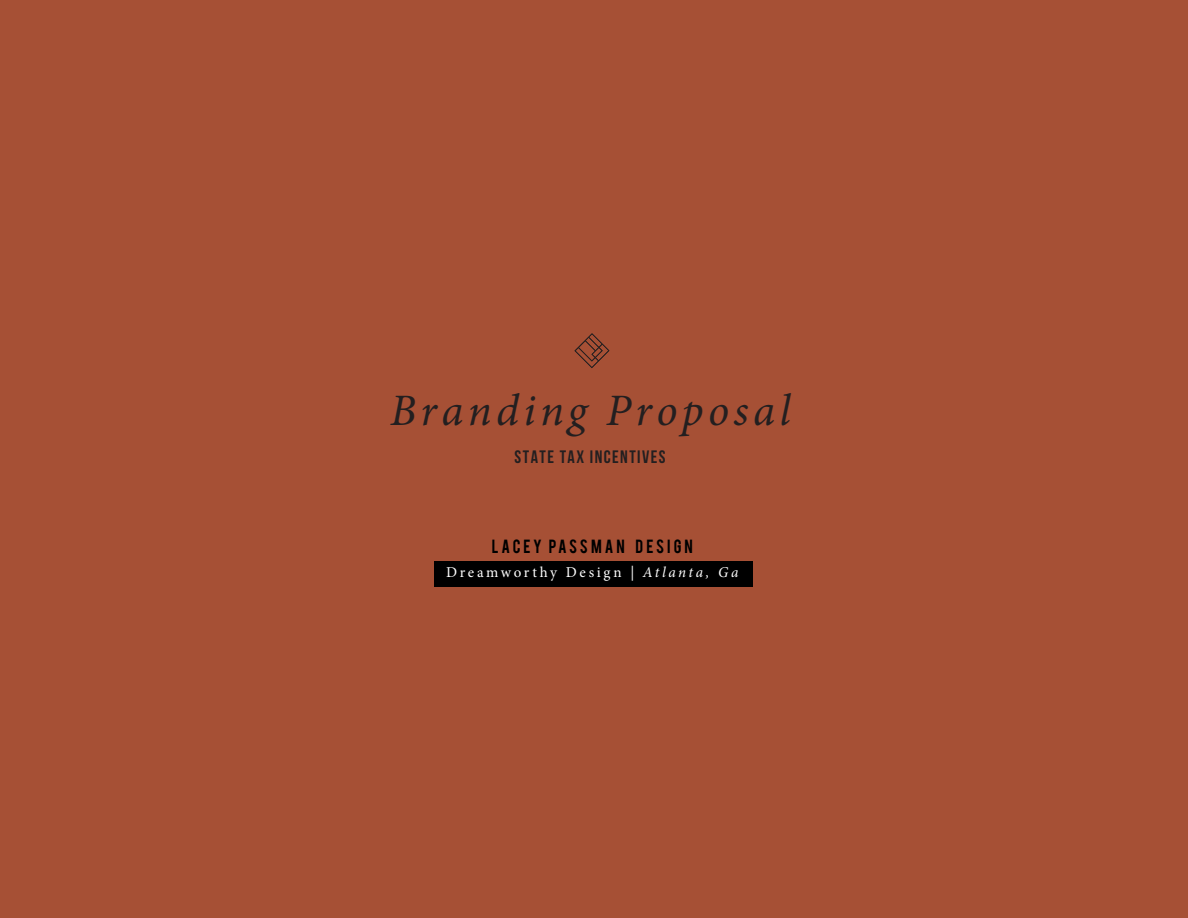
<style>
.page{position:relative;width:1188px;height:918px;background:#a65035}
.page>*{position:absolute;margin:0;border:0;box-sizing:border-box;transform-origin:0 0}
.t1{font:italic 45px "Minion Pro";letter-spacing:.095em;color:#231f20}
.t2{font:18px "Bebas Neue";letter-spacing:.08em;color:#231f20}
.t3{font:15px "Minion Pro";letter-spacing:.18em;color:#fff}
.t4{font:15px "Bebas";letter-spacing:.195em;color:#000}
.s1{font-style:italic}
</style>
<div class="page">
<svg style="left:575px;top:333px;width:34px;height:35px"></svg>
<div style="left:434px;top:561px;width:319px;height:26px;background:#000"></div>
<h1 class="t1" style="left:390px;top:380px;width:402px">Branding Proposal</h1>
<p class="t2" style="left:515px;top:447px;width:153px">STATE TAX INCENTIVES</p>
<p class="t4" style="left:492px;top:535px;width:203px">LACEY PASSMAN DESIGN</p>
<p class="t3" style="left:446px;top:562px;width:294px">Dreamworthy Design <span class="s1">| Atlanta, Ga</span></p>
</div>
